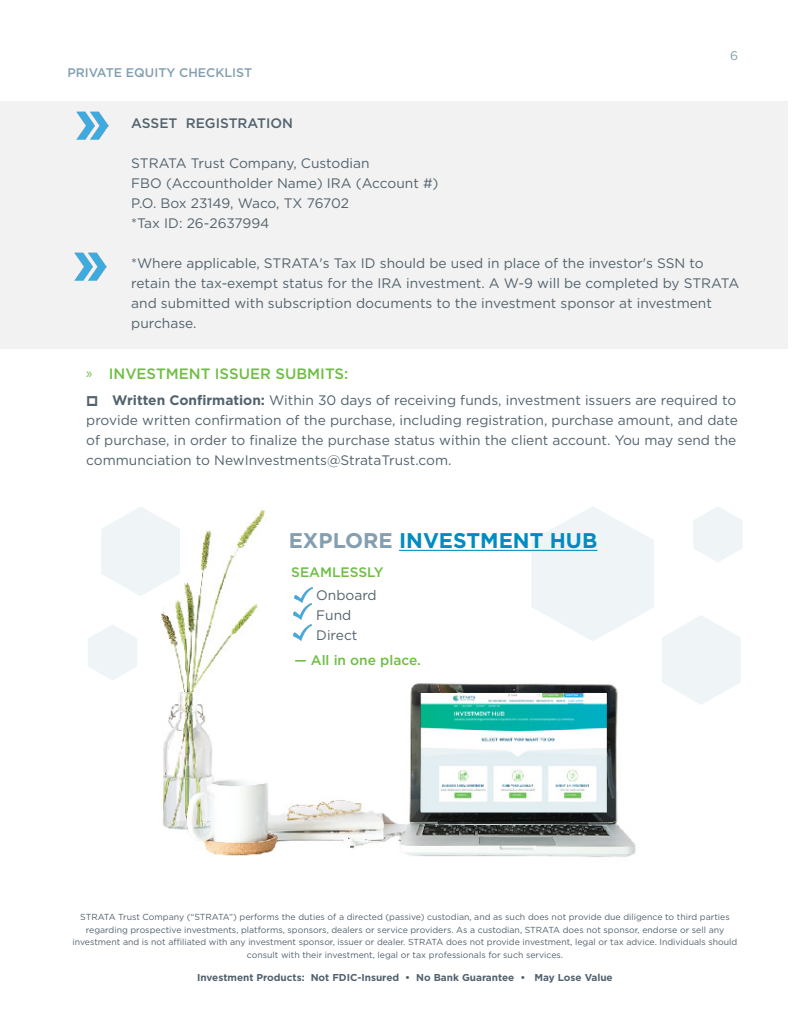
<style>
.page{position:relative;width:810px;height:1035px;background:#fff}
.page>*{position:absolute;margin:0;border:0;box-sizing:border-box;transform-origin:0 0}
.Secondary_Heading{font:700 21.25px "Gotham";color:#008cc1}
.t1{font:500 15px "Gotham";color:#6fbe44}
.Body_copy{font:13.75px/20px "Gotham";color:#52636e}
.Body_copy-2{font:500 13.75px "Gotham";color:#6fbe44}
.Body_copy-3{font:500 13.75px "Gotham";color:#52636e}
.Body_copy-4{font:13.75px "Gotham";color:#52636c}
.Top_Page_Header{font:500 12.5px "Gotham";color:#839fb1}
.Body_copy-5{font:12.5px "Gotham";color:#839fb1}
.t2{font:700 10px "Gotham";color:#52616e}
.t3{font:8.75px/12.5px "Gotham";color:#52616e;text-align:center}
.s1{font-family:"Myriad Pro";font-weight:400}
.s2{font-weight:700}
.s3{color:#839fb1}
</style>
<div class="page">
<div style="left:0;top:101px;width:788px;height:248px;background:#f2f2f2"></div>
<img style="left:76px;top:111px;width:33px;height:29px">
<img style="left:74px;top:252px;width:33px;height:29px">
<img style="left:161px;top:508px;width:475px;height:349px">
<svg style="left:693px;top:507px;width:49px;height:55px"></svg>
<svg style="left:662px;top:615px;width:79px;height:90px"></svg>
<svg style="left:101px;top:507px;width:79px;height:89px"></svg>
<svg style="left:88px;top:625px;width:49px;height:55px"></svg>
<svg style="left:532px;top:507px;width:122px;height:134px"></svg>
<img style="left:294px;top:586px;width:18px;height:18px">
<img style="left:293px;top:602px;width:18px;height:18px">
<img style="left:293px;top:623px;width:18px;height:18px">
<hr style="left:399px;top:550px;width:198px;height:1px;background:#008cc1">
<p class="Top_Page_Header" style="left:68px;top:65px;width:186px">PRIVATE EQUITY CHECKLIST</p>
<p class="Body_copy-5" style="left:730px;top:47px;width:10px">6</p>
<p class="Body_copy-3" style="left:131px;top:115px;width:163px">ASSET REGISTRATION</p>
<p class="Body_copy" style="left:131px;top:153px;width:309px">STRATA Trust Company, Custodian<br>FBO (Accountholder Name) IRA (Account #)<br>P.O. Box 23149, Waco, TX 76702<br>*Tax ID: 26-2637994</p>
<p class="Body_copy" style="left:131px;top:253px;width:610px">*Where applicable, STRATA's Tax ID should be used in place of the investor's SSN to retain the tax-exempt status for the IRA investment. A W-9 will be completed by STRATA and submitted with subscription documents to the investment sponsor at investment purchase.</p>
<p class="t1" style="left:86px;top:364px;width:264px"><span class="s1">»</span> INVESTMENT ISSUER SUBMITS:</p>
<p class="Body_copy" style="left:86px;top:390px;width:653px;text-align:justify;text-indent:26px"><span class="s2">Written Confirmation:</span> Within 30 days of receiving funds, investment issuers are required to provide written confirmation of the purchase, including registration, purchase amount, and date of purchase, in order to finalize the purchase status within the client account. You may send the communciation to NewInvestments@StrataTrust.com.</p>
<p class="Secondary_Heading" style="left:289px;top:527px;width:310px"><span class="s3">EXPLORE</span> INVESTMENT HUB</p>
<p class="Body_copy-2" style="left:291px;top:563px;width:94px">SEAMLESSLY</p>
<p class="Body_copy-4" style="left:316px;top:586px;width:62px">Onboard</p>
<p class="Body_copy-4" style="left:316px;top:606px;width:37px">Fund</p>
<p class="Body_copy-4" style="left:316px;top:626px;width:43px">Direct</p>
<p class="Body_copy-2" style="left:294px;top:651px;width:128px">— All in one place.</p>
<p class="t3" style="left:73px;top:911px;width:666px">STRATA Trust Company (“STRATA”) performs the duties of a directed (passive) custodian, and as such does not provide due diligence to third parties regarding prospective investments, platforms, sponsors, dealers or service providers. As a custodian, STRATA does not sponsor, endorse or sell any investment and is not affiliated with any investment sponsor, issuer or dealer. STRATA does not provide investment, legal or tax advice. Individuals should consult with their investment, legal or tax professionals for such services.</p>
<p class="t2" style="left:197px;top:971px;width:417px">Investment Products: Not FDIC-Insured • No Bank Guarantee • May Lose Value</p>
</div>
